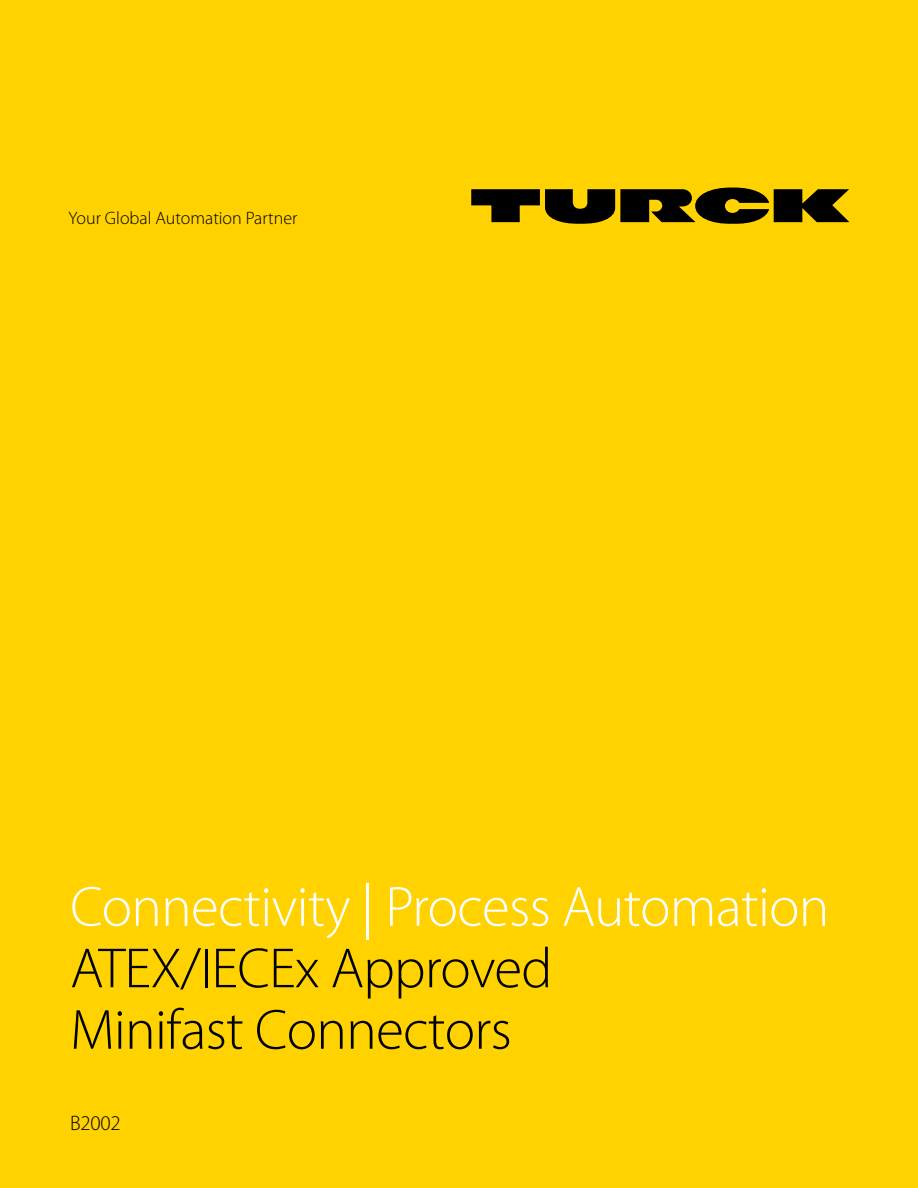
<style>
.page{position:relative;width:918px;height:1188px;background:#ffd200}
.page>*{position:absolute;margin:0;border:0;box-sizing:border-box;transform-origin:0 0}
.t1{font:300 57px/61.5px "Myriad Pro";letter-spacing:-.01em;color:#000}
.t2{font:300 57px "Myriad Pro";letter-spacing:-.01em;color:#fff}
.t3{font:300 21px "Myriad Pro";letter-spacing:-.01em;color:#000}
.t4{font:300 18px "Myriad Pro";color:#000}
</style>
<div class="page">
<svg style="left:471px;top:188px;width:378px;height:36px"></svg>
<p class="t4" style="left:69px;top:208px;width:230px">Your Global Automation Partner</p>
<p class="t2" style="left:70px;top:875px;width:761px">Connectivity | Process Automation</p>
<p class="t1" style="left:70px;top:938px;width:484px">ATEX/IECEx Approved<br>Minifast Connectors</p>
<p class="t3" style="left:70px;top:1112px;width:52px">B2002</p>
</div>
